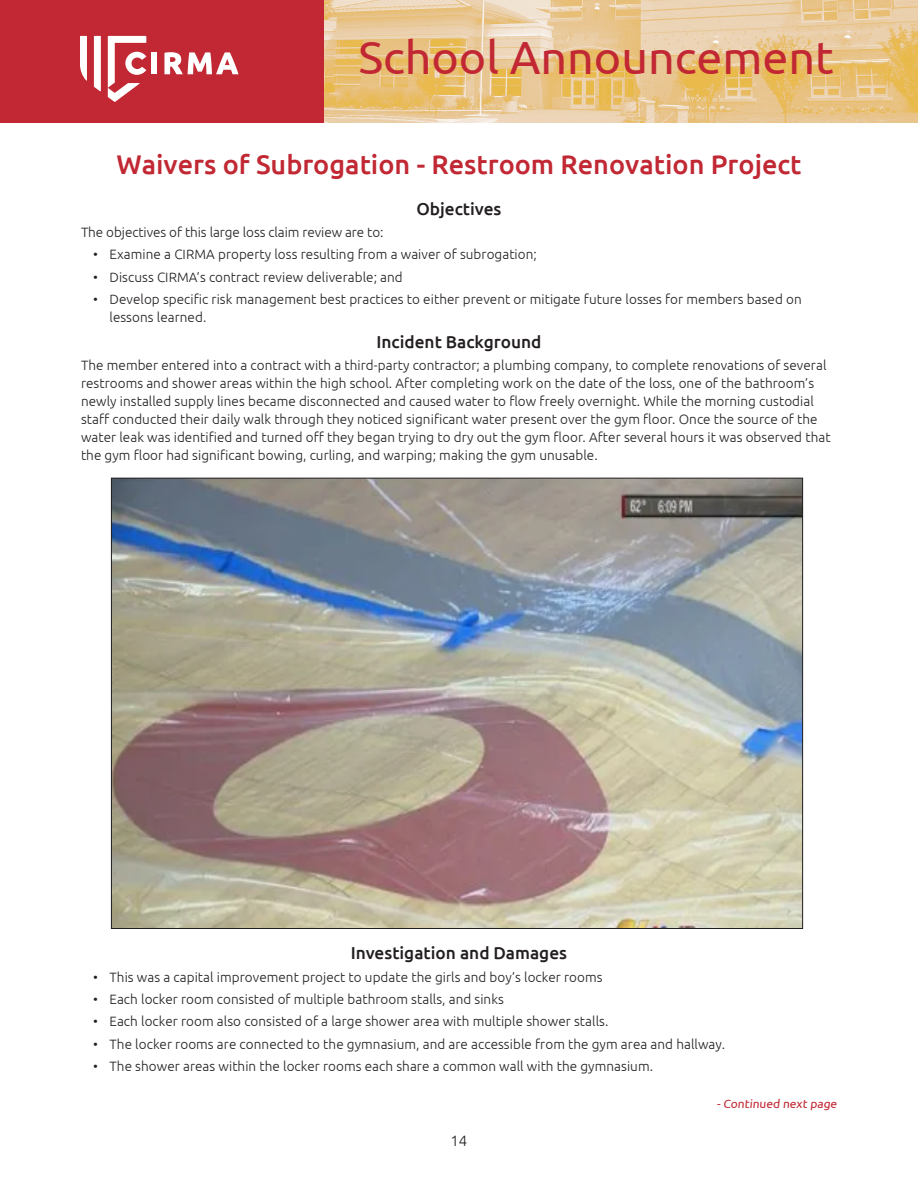
<style>
.page{position:relative;width:918px;height:1188px;background:#fff}
.page>*{position:absolute;margin:0;border:0;box-sizing:border-box;transform-origin:0 0}
.t1{font:46.5px "Ubuntu";color:#c12833}
.t2{font:500 27px "Ubuntu";color:#c12833}
.t3{font:500 17.25px "Ubuntu";color:#231f20}
.t4{font:300 15px "Ubuntu";color:#231f20}
.t5{font:300 13.5px/18px "Ubuntu";letter-spacing:.005em;color:#231f20}
.t6{font:12px "Ubuntu";color:#c12833}
</style>
<div class="page">
<img style="left:324px;top:1px;width:594px;height:122px">
<div style="left:0;top:0;width:324px;height:123px;background:#c12833"></div>
<div style="left:151px;top:52px;width:6px;height:22px;background:#fff"></div>
<svg style="left:164px;top:52px;width:75px;height:22px"></svg>
<svg style="left:94px;top:36px;width:7px;height:55px"></svg>
<svg style="left:80px;top:36px;width:7px;height:45px"></svg>
<svg style="left:108px;top:36px;width:38px;height:66px"></svg>
<img style="left:113px;top:480px;width:688px;height:447px">
<p class="t1" style="left:359px;top:29px;width:477px">School Announcement</p>
<p class="t2" style="left:116px;top:147px;width:687px">Waivers of Subrogation - Restroom Renovation Project</p>
<p class="t3" style="left:416px;top:198px;width:87px">Objectives</p>
<p class="t5" style="left:81px;top:223px;width:304px">The objectives of this large loss claim review are to:</p>
<p class="t5" style="left:93px;top:245px;width:445px">• Examine a CIRMA property loss resulting from a waiver of subrogation;</p>
<p class="t5" style="left:93px;top:267px;width:311px">• Discuss CIRMA’s contract review deliverable; and</p>
<p class="t5" style="left:110px;top:290px;width:694px;text-indent:-16px">• Develop specific risk management best practices to either prevent or mitigate future losses for members based on lessons learned.</p>
<p class="t3" style="left:376px;top:331px;width:167px">Incident Background</p>
<p class="t5" style="left:81px;top:356px;width:751px">The member entered into a contract with a third-party contractor; a plumbing company, to complete renovations of several restrooms and shower areas within the high school. After completing work on the date of the loss, one of the bathroom’s newly installed supply lines became disconnected and caused water to flow freely overnight. While the morning custodial staff conducted their daily walk through they noticed significant water present over the gym floor. Once the source of the water leak was identified and turned off they began trying to dry out the gym floor. After several hours it was observed that the gym floor had significant bowing, curling, and warping; making the gym unusable.</p>
<p class="t3" style="left:351px;top:942px;width:218px">Investigation and Damages</p>
<p class="t5" style="left:93px;top:968px;width:511px">• This was a capital improvement project to update the girls and boy’s locker rooms</p>
<p class="t5" style="left:93px;top:990px;width:412px">• Each locker room consisted of multiple bathroom stalls, and sinks</p>
<p class="t5" style="left:93px;top:1012px;width:517px">• Each locker room also consisted of a large shower area with multiple shower stalls.</p>
<p class="t5" style="left:93px;top:1034px;width:634px">• The locker rooms are connected to the gymnasium, and are accessible from the gym area and hallway.</p>
<p class="t5" style="left:93px;top:1057px;width:562px">• The shower areas within the locker rooms each share a common wall with the gymnasium.</p>
<p class="t4" style="left:451px;top:1132px;width:18px">14</p>
<p class="t6" style="left:717px;top:1096px;width:123px">- Continued next page</p>
</div>
